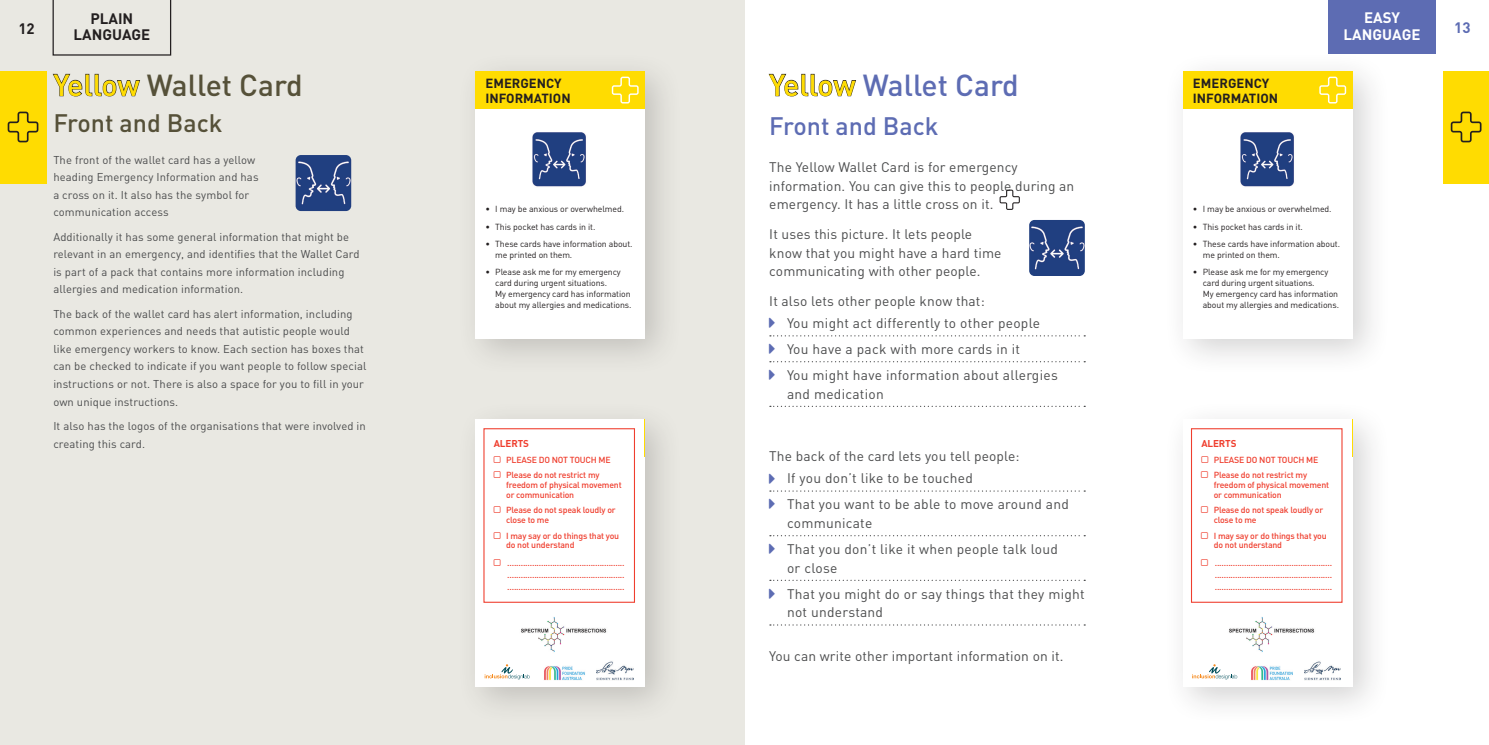
<style>
.page{position:relative;width:1489px;height:745px;background:#fff}
.page>*{position:absolute;margin:0;border:0;box-sizing:border-box;transform-origin:0 0}
.head_-_right{font:500 30px "DIN";color:#5d6cb3}
.head_-_left{font:500 30px "DIN";color:#565139}
.sub_head_-_right{font:500 25px "DIN";color:#5d6cb3}
.sub_head_-_left{font:500 25px "DIN";color:#565139}
.t1{font:700 15px/16.2px "DIN";color:#231f20;text-align:center}
.t2{font:700 15px/16.2px "DIN";color:#fff;text-align:center}
.t3{font:700 15px "DIN";color:#5d6cb3}
.body_right{font:13.75px/18.8px "DIN";letter-spacing:.01em;color:#4b4c4d}
.t4{font:700 13.12px/14.1px "DIN";color:#231f20}
.body{font:11.25px/17.5px "DIN";letter-spacing:.01em;color:#4b4c4d}
.t5{font:700 9.88px "DIN";letter-spacing:-.01em;color:#ef3e2e}
.t6{font:500 8.75px/9.9px "DIN";letter-spacing:-.02em;color:#ef3e2e}
.t7{font:8.75px/10.9px "DIN";letter-spacing:-.01em;color:#231f20}
.s1{color:#231f20}
</style>
<div class="page">
<div style="left:0;top:0;width:744px;height:744px;background:#e9e8e2"></div>
<svg style="left:770px;top:335px;width:315px;height:1px"></svg>
<svg style="left:770px;top:361px;width:315px;height:1px"></svg>
<svg style="left:770px;top:405px;width:315px;height:2px"></svg>
<svg style="left:770px;top:490px;width:315px;height:1px"></svg>
<svg style="left:770px;top:535px;width:315px;height:1px"></svg>
<svg style="left:770px;top:579px;width:315px;height:1px"></svg>
<svg style="left:770px;top:624px;width:315px;height:1px"></svg>
<div style="left:0;top:71px;width:46px;height:112px;background:#ffdc01"></div>
<div style="left:1442px;top:71px;width:46px;height:112px;background:#ffdc01"></div>
<svg style="left:8px;top:111px;width:30px;height:31px"></svg>
<svg style="left:1450px;top:111px;width:31px;height:31px"></svg>
<svg style="left:999px;top:189px;width:20px;height:21px"></svg>
<div style="left:455px;top:51px;width:229px;height:326px;background:#231f20;opacity:.2"></div>
<div style="left:475px;top:71px;width:170px;height:267px;background:#fff"></div>
<img style="left:532px;top:132px;width:54px;height:55px">
<div style="left:475px;top:71px;width:170px;height:37px;background:#ffdc01"></div>
<svg style="left:611px;top:77px;width:27px;height:26px"></svg>
<div style="left:1162px;top:51px;width:229px;height:326px;background:#231f20;opacity:.2"></div>
<div style="left:1182px;top:71px;width:170px;height:267px;background:#fff"></div>
<img style="left:1240px;top:132px;width:54px;height:55px">
<div style="left:1182px;top:71px;width:170px;height:37px;background:#ffdc01"></div>
<svg style="left:1319px;top:77px;width:26px;height:26px"></svg>
<div style="left:455px;top:399px;width:229px;height:326px;background:#231f20;opacity:.2"></div>
<div style="left:475px;top:419px;width:170px;height:267px;background:#fff"></div>
<img style="left:521px;top:617px;width:86px;height:35px">
<div style="left:483px;top:428px;width:152px;height:174px;border:1px solid #ef3e2e"></div>
<hr style="left:644px;top:419px;width:1px;height:37px;background:#ffdc01">
<svg style="left:484px;top:664px;width:45px;height:15px"></svg>
<img style="left:597px;top:661px;width:36px;height:19px">
<img style="left:544px;top:666px;width:41px;height:13px">
<div style="left:1162px;top:399px;width:229px;height:326px;background:#231f20;opacity:.2"></div>
<div style="left:1182px;top:419px;width:170px;height:267px;background:#fff"></div>
<img style="left:1229px;top:617px;width:86px;height:35px">
<div style="left:1190px;top:428px;width:152px;height:174px;border:1px solid #ef3e2e"></div>
<hr style="left:1351px;top:419px;width:1px;height:37px;background:#ffdc01">
<svg style="left:1192px;top:664px;width:45px;height:15px"></svg>
<img style="left:1304px;top:661px;width:36px;height:19px">
<img style="left:1251px;top:666px;width:41px;height:13px">
<img style="left:295px;top:155px;width:56px;height:56px">
<img style="left:1029px;top:220px;width:55px;height:56px">
<svg style="left:53px;top:0;width:118px;height:56px"></svg>
<div style="left:1328px;top:0;width:107px;height:54px;background:#5d6cb3"></div>
<svg style="left:324px;top:158px;width:7px;height:7px"></svg>
<svg style="left:324px;top:183px;width:7px;height:7px"></svg>
<svg style="left:324px;top:210px;width:7px;height:2px"></svg>
<h3 class="t2" style="left:1343px;top:9px;width:78px">EASY<br>LANGUAGE</h3>
<h3 class="t1" style="left:18px;top:20px;width:18px">12</h3>
<h3 class="t1" style="left:73px;top:10px;width:78px">PLAIN<br>LANGUAGE</h3>
<h3 class="t3" style="left:1453px;top:18px;width:18px">13</h3>
<p class="head_-_left" style="left:53px;top:66px;width:251px"><span class="s1">Yellow</span> Wallet Card</p>
<p class="sub_head_-_left" style="left:53px;top:107px;width:171px">Front and Back</p>
<p class="body" style="left:53px;top:150px;width:207px">The front of the wallet card has a yellow heading Emergency Information and has a cross on it. It also has the symbol for communication access</p>
<p class="body" style="left:53px;top:227px;width:308px">Additionally it has some general information that might be relevant in an emergency, and identifies that the Wallet Card is part of a pack that contains more information including allergies and medication information.</p>
<p class="body" style="left:53px;top:305px;width:314px">The back of the wallet card has alert information, including common experiences and needs that autistic people would like emergency workers to know. Each section has boxes that can be checked to indicate if you want people to follow special instructions or not. There is also a space for you to fill in your own unique instructions.</p>
<p class="body" style="left:53px;top:417px;width:314px">It also has the logos of the organisations that were involved in creating this card.</p>
<p class="t4" style="left:485px;top:76px;width:87px">EMERGENCY<br>INFORMATION</p>
<p class="t7" style="left:485px;top:203px;width:140px">• I may be anxious or overwhelmed.</p>
<p class="t7" style="left:485px;top:221px;width:111px">• This pocket has cards in it.</p>
<p class="t7" style="left:495px;top:238px;width:139px;text-indent:-10px">• These cards have information about. me printed on them.</p>
<p class="t7" style="left:495px;top:266px;width:138px;text-indent:-10px">• Please ask me for my emergency card during urgent situations.<br>My emergency card has information about my allergies and medications.</p>
<p class="t5" style="left:494px;top:436px;width:37px">ALERTS</p>
<p class="t6" style="left:506px;top:451px;width:106px;line-height:15.4px">PLEASE DO NOT TOUCH ME<br>Please do not restrict my</p>
<p class="t6" style="left:506px;top:479px;width:117px">freedom of physical movement or communication</p>
<p class="t6" style="left:506px;top:504px;width:111px">Please do not speak loudly or close to me</p>
<p class="t6" style="left:506px;top:529px;width:114px">I may say or do things that you do not understand</p>
<p class="t6" style="left:507px;top:556px;width:119px;line-height:12px;text-align:justify">.................................................... .................................................... ....................................................</p>
<p class="head_-_right" style="left:769px;top:66px;width:251px"><span class="s1">Yellow</span> Wallet Card</p>
<p class="sub_head_-_right" style="left:769px;top:110px;width:171px">Front and Back</p>
<p class="body_right" style="left:769px;top:157px;width:306px">The Yellow Wallet Card is for emergency information. You can give this to people during an emergency. It has a little cross on it.</p>
<p class="body_right" style="left:769px;top:224px;width:234px">It uses this picture. It lets people know that you might have a hard time communicating with other people.</p>
<p class="body_right" style="left:769px;top:291px;width:217px">It also lets other people know that:</p>
<p class="body_right" style="left:787px;top:313px;width:254px">You might act differently to other people</p>
<p class="body_right" style="left:787px;top:339px;width:234px">You have a pack with more cards in it</p>
<p class="body_right" style="left:787px;top:365px;width:272px">You might have information about allergies and medication</p>
<p class="body_right" style="left:769px;top:446px;width:252px">The back of the card lets you tell people:</p>
<p class="body_right" style="left:787px;top:468px;width:187px">If you don’t like to be touched</p>
<p class="body_right" style="left:787px;top:494px;width:283px">That you want to be able to move around and communicate</p>
<p class="body_right" style="left:787px;top:539px;width:272px">That you don’t like it when people talk loud or close</p>
<p class="body_right" style="left:787px;top:583px;width:299px">That you might do or say things that they might not understand</p>
<p class="body_right" style="left:769px;top:645px;width:296px">You can write other important information on it.</p>
<p class="t4" style="left:1192px;top:76px;width:87px">EMERGENCY<br>INFORMATION</p>
<p class="t7" style="left:1192px;top:203px;width:140px">• I may be anxious or overwhelmed.</p>
<p class="t7" style="left:1192px;top:221px;width:111px">• This pocket has cards in it.</p>
<p class="t7" style="left:1202px;top:238px;width:139px;text-indent:-10px">• These cards have information about. me printed on them.</p>
<p class="t7" style="left:1202px;top:266px;width:138px;text-indent:-10px">• Please ask me for my emergency card during urgent situations.<br>My emergency card has information about my allergies and medications.</p>
<p class="t5" style="left:1201px;top:436px;width:37px">ALERTS</p>
<p class="t6" style="left:1213px;top:451px;width:106px;line-height:15.4px">PLEASE DO NOT TOUCH ME<br>Please do not restrict my</p>
<p class="t6" style="left:1213px;top:479px;width:117px">freedom of physical movement or communication</p>
<p class="t6" style="left:1213px;top:504px;width:111px">Please do not speak loudly or close to me</p>
<p class="t6" style="left:1213px;top:529px;width:114px">I may say or do things that you do not understand</p>
<p class="t6" style="left:1214px;top:556px;width:119px;line-height:12px;text-align:justify">.................................................... .................................................... ....................................................</p>
</div>
